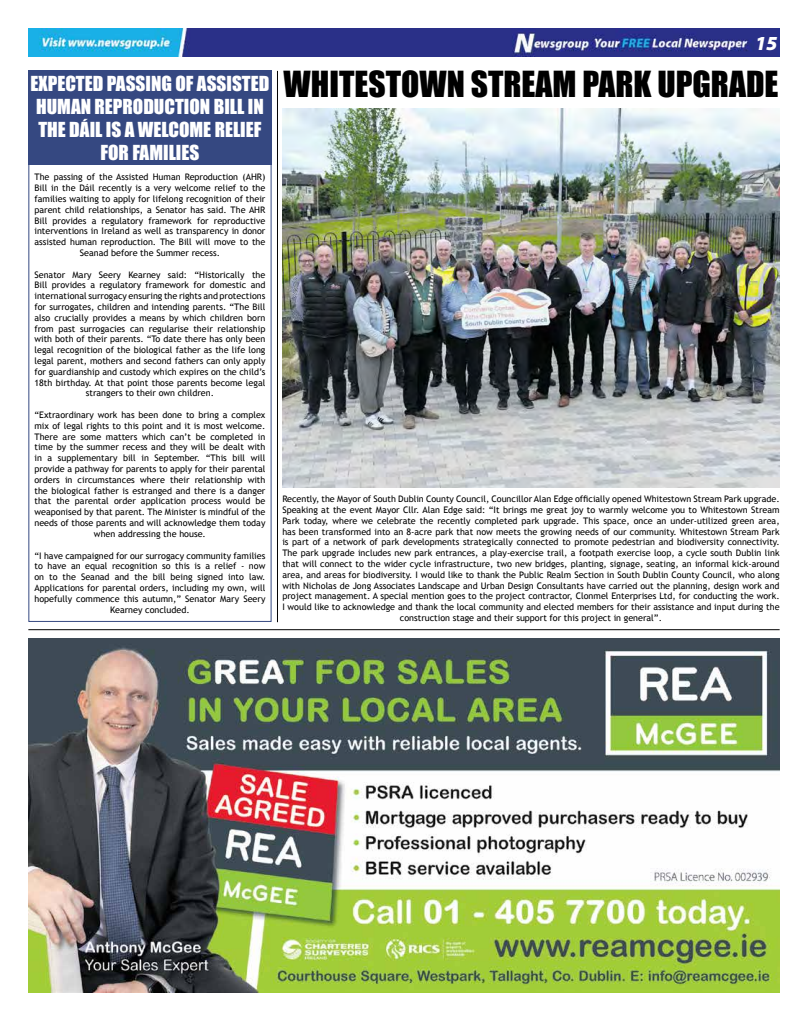
<style>
.page{position:relative;width:808px;height:1021px;background:#fff}
.page>*{position:absolute;margin:0;border:0;box-sizing:border-box;transform-origin:0 0}
.t1{font:33px "Impact";color:#000}
.t2{font:20px "Impact";color:#fff}
.t3{font:19px/22.8px "Impact";color:#fff;text-align:center}
.t4{font:9px/10.8px "Trebuchet MS";color:#000;text-align:center}
.s1{font-family:"Myriad Pro";font-weight:900;font-style:italic}
</style>
<div class="page">
<img style="left:28px;top:28px;width:752px;height:29px">
<img style="left:28px;top:638px;width:752px;height:354px">
<hr style="left:28px;top:629px;width:752px;height:1px;background:#000">
<hr style="left:277px;top:71px;width:1px;height:551px;background:#000">
<img style="left:282px;top:108px;width:498px;height:379px">
<div style="left:28px;top:71px;width:244px;height:94px;background:#354881"></div>
<div style="left:28px;top:71px;width:244px;height:551px;border:1px solid #354881"></div>
<h3 class="t3" style="left:31px;top:72px;width:240px">EXPECTED PASSING OF ASSISTED<br>HUMAN REPRODUCTION BILL IN<br>THE DÁIL IS A WELCOME RELIEF<br>FOR FAMILIES</h3>
<p class="t4" style="left:34px;top:172px;width:232px">The passing of the Assisted Human Reproduction (AHR)<br>Bill in the Dáil recently is a very welcome relief to the families waiting to apply for lifelong recognition of their parent child relationships, a Senator has said. The AHR Bill provides a regulatory framework for reproductive interventions in Ireland as well as transparency in donor assisted human reproduction. The Bill will move to the Seanad before the Summer recess.</p>
<p class="t4" style="left:34px;top:269px;width:232px">Senator Mary Seery Kearney said: “Historically the Bill provides a regulatory framework for domestic and international surrogacy ensuring the rights and protections for surrogates, children and intending parents. “The Bill also crucially provides a means by which children born from past surrogacies can regularise their relationship with both of their parents. “To date there has only been legal recognition of the biological father as the life long legal parent, mothers and second fathers can only apply for guardianship and custody which expires on the child’s 18th birthday. At that point those parents become legal strangers to their own children.</p>
<p class="t4" style="left:34px;top:409px;width:232px">“Extraordinary work has been done to bring a complex mix of legal rights to this point and it is most welcome.<br>There are some matters which can’t be completed in time by the summer recess and they will be dealt with in a supplementary bill in September. “This bill will provide a pathway for parents to apply for their parental orders in circumstances where their relationship with the biological father is estranged and there is a danger that the parental order application process would be weaponised by that parent. The Minister is mindful of the needs of those parents and will acknowledge them today when addressing the house.</p>
<p class="t4" style="left:34px;top:550px;width:232px">“I have campaigned for our surrogacy community families to have an equal recognition so this is a relief - now on to the Seanad and the bill being signed into law.<br>Applications for parental orders, including my own, will hopefully commence this autumn,” Senator Mary Seery Kearney concluded.</p>
<h2 class="t2" style="left:753px;top:27px;width:26px">03<span class="s1">15</span></h2>
<h1 class="t1" style="left:283px;top:58px;width:496px">WHITESTOWN STREAM PARK UPGRADE</h1>
<p class="t4" style="left:282px;top:493px;width:499px">Recently, the Mayor of South Dublin County Council, Councillor Alan Edge officially opened Whitestown Stream Park upgrade.<br>Speaking at the event Mayor Cllr. Alan Edge said: “It brings me great joy to warmly welcome you to Whitestown Stream Park today, where we celebrate the recently completed park upgrade. This space, once an under-utilized green area, has been transformed into an 8-acre park that now meets the growing needs of our community. Whitestown Stream Park is part of a network of park developments strategically connected to promote pedestrian and biodiversity connectivity.<br>The park upgrade includes new park entrances, a play-exercise trail, a footpath exercise loop, a cycle south Dublin link that will connect to the wider cycle infrastructure, two new bridges, planting, signage, seating, an informal kick-around area, and areas for biodiversity. I would like to thank the Public Realm Section in South Dublin County Council, who along with Nicholas de Jong Associates Landscape and Urban Design Consultants have carried out the planning, design work and project management. A special mention goes to the project contractor, Clonmel Enterprises Ltd, for conducting the work.<br>I would like to acknowledge and thank the local community and elected members for their assistance and input during the construction stage and their support for this project in general”.</p>
</div>
